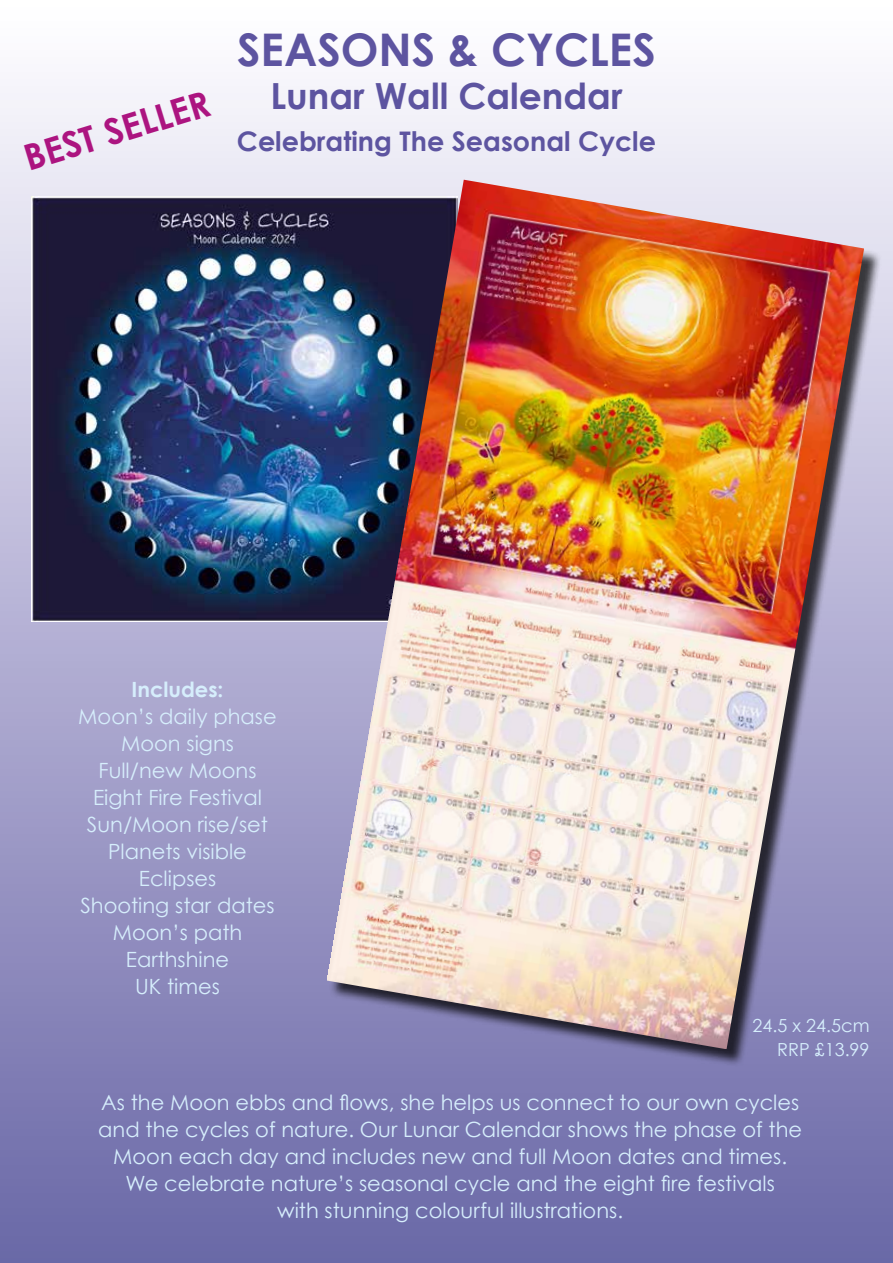
<style>
.page{position:relative;width:893px;height:1263px;background:#fff}
.page>*{position:absolute;margin:0;border:0;box-sizing:border-box;transform-origin:0 0}
.t1{font:700 45px "Century Gothic";color:#5d54a0}
.t2{font:700 36px "Century Gothic";color:#5d54a0}
.t3{font:700 36px "Century Gothic";color:#ac1480}
.t4{font:700 27px "Century Gothic";color:#5d54a0}
.t5{font:21px/27px "Century Gothic";color:#d6eefc;text-align:center}
.t6{font:700 21px "Century Gothic";color:#d6eefc}
.t7{font:18px/24px "Century Gothic";color:#d6eefc;text-align:right}
</style>
<div class="page">
<div style="left:0;top:0;width:893px;height:1263px;background:linear-gradient(to bottom,#fffeff,#6966a7)"></div>
<img style="left:32px;top:197px;width:294px;height:425px">
<div style="left:329px;top:183px;width:553px;height:884px;background:#000;opacity:.75"></div>
<img style="left:326px;top:180px;width:538px;height:869px">
<h2 class="t3" style="left:18px;top:137px;width:194px;rotate:-17deg">BEST SELLER</h2>
<h1 class="t1" style="left:237px;top:21px;width:420px">SEASONS &amp; CYCLES</h1>
<h2 class="t2" style="left:270px;top:73px;width:354px">Lunar Wall Calendar</h2>
<p class="t4" style="left:237px;top:124px;width:421px">Celebrating The Seasonal Cycle</p>
<p class="t6" style="left:132px;top:676px;width:93px">Includes:</p>
<p class="t5" style="left:78px;top:703px;width:200px">Moon’s daily phase<br>Moon signs<br>Full/new Moons<br>Eight Fire Festival<br>Sun/Moon rise/set<br>Planets visible<br>Eclipses<br>Shooting star dates<br>Moon’s path<br>Earthshine<br>UK times</p>
<p class="t7" style="left:753px;top:1013px;width:118px">24.5 x 24.5cm<br>RRP £13.99</p>
<p class="t5" style="left:98px;top:1088px;width:705px">As the Moon ebbs and flows, she helps us connect to our own cycles and the cycles of nature. Our Lunar Calendar shows the phase of the Moon each day and includes new and full Moon dates and times.<br>We celebrate nature’s seasonal cycle and the eight fire festivals<br>with stunning colourful illustrations.</p>
</div>
